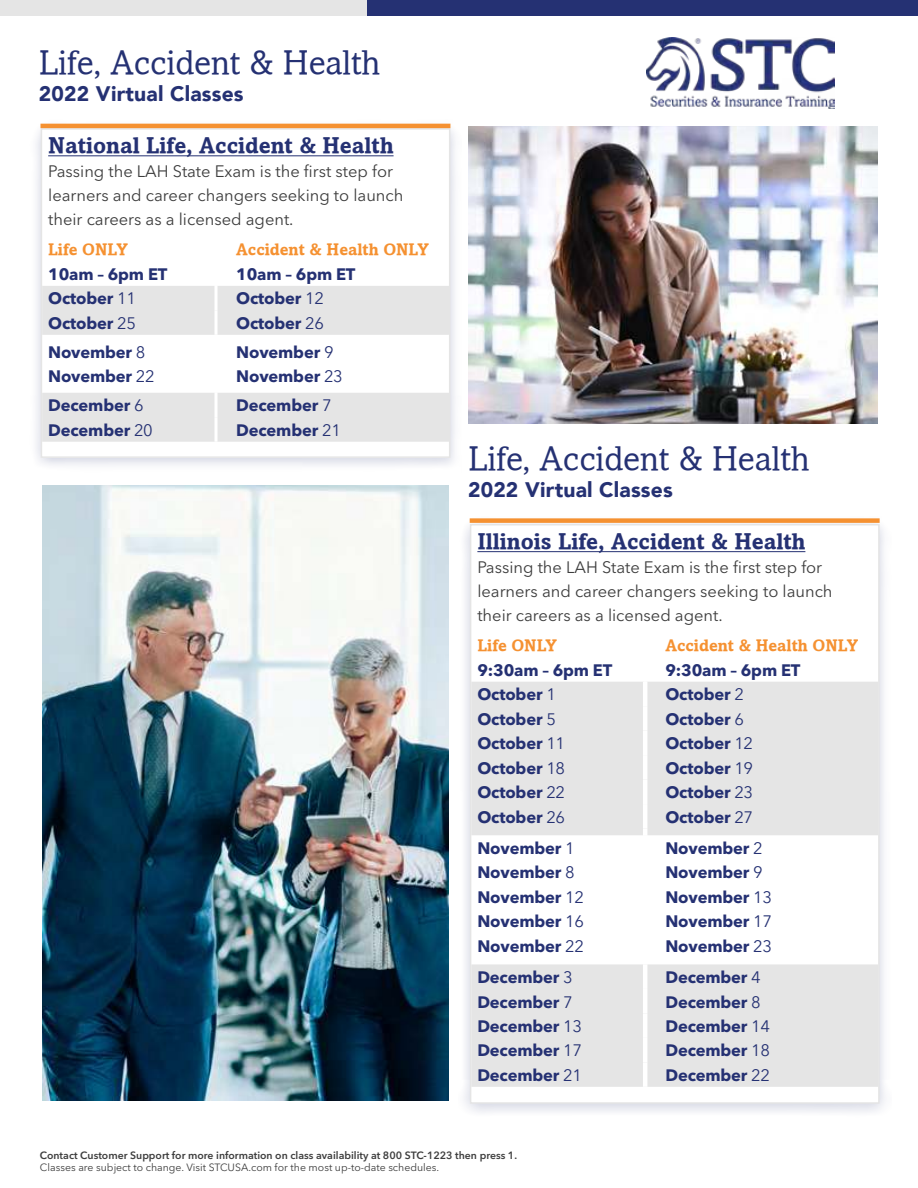
<style>
.page{position:relative;width:918px;height:1188px;background:#fff}
.page>*{position:absolute;margin:0;border:0;box-sizing:border-box;transform-origin:0 0}
.t1{font:34.5px "Amasis";color:#253173}
.t2{font:700 22.5px "Amasis";color:#253173}
.t3{font:900 21px "Avenir";letter-spacing:.01em;color:#253173}
.t4{font:700 16.5px "Avenir Next LT Pro";letter-spacing:-.01em;color:#253173}
.t5{font:16.5px/24px "Avenir Next LT Pro";color:#3d3d3d}
.t6{font:700 16.5px "Amasis";color:#f59131}
.t7{font:600 10.5px "Avenir Next LT Pro";color:#3d3d3d}
.t8{font:10.5px "Avenir Next LT Pro";color:#3d3d3d}
.s1{font-weight:400}
</style>
<div class="page">
<div style="left:0;top:0;width:367px;height:15px;background:#e5e5e5"></div>
<div style="left:367px;top:0;width:551px;height:15px;background:#253173"></div>
<img style="left:468px;top:126px;width:410px;height:297px">
<div style="left:29px;top:120px;width:433px;height:353px;background:#253173;opacity:.22"></div>
<div style="left:41px;top:129px;width:409px;height:328px;background:#fff"></div>
<svg style="left:44px;top:286px;width:403px;height:156px;fill:#e5e5e5"></svg>
<hr style="left:215px;top:286px;width:3px;height:24px;background:#fff">
<hr style="left:215px;top:310px;width:3px;height:25px;background:#fff">
<svg style="left:215px;top:335px;width:3px;height:4px"></svg>
<hr style="left:215px;top:339px;width:3px;height:25px;background:#fff">
<hr style="left:215px;top:364px;width:3px;height:24px;background:#fff">
<svg style="left:215px;top:388px;width:3px;height:5px"></svg>
<hr style="left:215px;top:393px;width:3px;height:24px;background:#fff">
<hr style="left:215px;top:417px;width:3px;height:25px;background:#fff">
<hr style="left:48px;top:155px;width:346px;height:1px;background:#253173">
<div style="left:41px;top:128px;width:409px;height:330px;border:2px solid #e5e5e5"></div>
<div style="left:458px;top:516px;width:433px;height:603px;background:#253173;opacity:.22"></div>
<div style="left:471px;top:525px;width:408px;height:578px;background:#fff"></div>
<svg style="left:473px;top:682px;width:404px;height:405px;fill:#e5e5e5"></svg>
<hr style="left:643px;top:682px;width:4px;height:24px;background:#fff">
<hr style="left:643px;top:706px;width:4px;height:25px;background:#fff">
<hr style="left:643px;top:731px;width:4px;height:24px;background:#fff">
<hr style="left:643px;top:755px;width:4px;height:25px;background:#fff">
<hr style="left:643px;top:780px;width:4px;height:24px;background:#fff">
<hr style="left:643px;top:804px;width:4px;height:25px;background:#fff">
<svg style="left:643px;top:829px;width:4px;height:6px"></svg>
<hr style="left:643px;top:835px;width:4px;height:25px;background:#fff">
<hr style="left:643px;top:860px;width:4px;height:24px;background:#fff">
<hr style="left:643px;top:884px;width:4px;height:25px;background:#fff">
<hr style="left:643px;top:909px;width:4px;height:24px;background:#fff">
<hr style="left:643px;top:933px;width:4px;height:25px;background:#fff">
<svg style="left:643px;top:958px;width:4px;height:6px"></svg>
<hr style="left:643px;top:964px;width:4px;height:25px;background:#fff">
<hr style="left:643px;top:989px;width:4px;height:24px;background:#fff">
<hr style="left:643px;top:1013px;width:4px;height:25px;background:#fff">
<hr style="left:643px;top:1038px;width:4px;height:24px;background:#fff">
<hr style="left:643px;top:1062px;width:4px;height:25px;background:#fff">
<hr style="left:477px;top:551px;width:328px;height:1px;background:#253173">
<div style="left:470px;top:524px;width:410px;height:580px;border:2px solid #e5e5e5"></div>
<hr style="left:41px;top:124px;width:409px;height:4px;background:#f59131">
<div style="left:470px;top:518px;width:410px;height:5px;background:#f59131"></div>
<img style="left:647px;top:37px;width:187px;height:72px">
<img style="left:42px;top:485px;width:407px;height:616px">
<h1 class="t1" style="left:39px;top:48px;width:343px">Life, Accident &amp; Health</h1>
<p class="t3" style="left:39px;top:81px;width:206px">2022 Virtual Classes</p>
<h2 class="t2" style="left:48px;top:136px;width:347px">National Life, Accident &amp; Health</h2>
<p class="t5" style="left:48px;top:160px;width:357px">Passing the LAH State Exam is the first step for learners and career changers seeking to launch their careers as a licensed agent.</p>
<p class="t6" style="left:48px;top:243px;width:81px">Life ONLY</p>
<p class="t6" style="left:236px;top:243px;width:194px">Accident &amp; Health ONLY</p>
<p class="t4" style="left:48px;top:267px;width:121px">10am – 6pm ET</p>
<p class="t4" style="left:236px;top:267px;width:121px">10am – 6pm ET</p>
<p class="t4" style="left:48px;top:292px;width:89px">October <span class="s1">11</span></p>
<p class="t4" style="left:236px;top:292px;width:89px">October <span class="s1">12</span></p>
<p class="t4" style="left:48px;top:316px;width:89px">October <span class="s1">25</span></p>
<p class="t4" style="left:236px;top:316px;width:89px">October <span class="s1">26</span></p>
<p class="t4" style="left:48px;top:345px;width:99px">November <span class="s1">8</span></p>
<p class="t4" style="left:236px;top:345px;width:99px">November <span class="s1">9</span></p>
<p class="t4" style="left:48px;top:370px;width:108px">November <span class="s1">22</span></p>
<p class="t4" style="left:236px;top:370px;width:108px">November <span class="s1">23</span></p>
<p class="t4" style="left:48px;top:399px;width:97px">December <span class="s1">6</span></p>
<p class="t4" style="left:236px;top:399px;width:97px">December <span class="s1">7</span></p>
<p class="t4" style="left:48px;top:423px;width:106px">December <span class="s1">20</span></p>
<p class="t4" style="left:236px;top:423px;width:106px">December <span class="s1">21</span></p>
<h1 class="t1" style="left:468px;top:444px;width:343px">Life, Accident &amp; Health</h1>
<p class="t3" style="left:468px;top:477px;width:206px">2022 Virtual Classes</p>
<h2 class="t2" style="left:477px;top:532px;width:330px">Illinois Life, Accident &amp; Health</h2>
<p class="t5" style="left:477px;top:556px;width:357px">Passing the LAH State Exam is the first step for learners and career changers seeking to launch their careers as a licensed agent.</p>
<p class="t6" style="left:477px;top:639px;width:81px">Life ONLY</p>
<p class="t6" style="left:665px;top:639px;width:194px">Accident &amp; Health ONLY</p>
<p class="t4" style="left:477px;top:663px;width:137px">9:30am – 6pm ET</p>
<p class="t4" style="left:665px;top:663px;width:137px">9:30am – 6pm ET</p>
<p class="t4" style="left:477px;top:688px;width:80px">October <span class="s1">1</span></p>
<p class="t4" style="left:665px;top:688px;width:80px">October <span class="s1">2</span></p>
<p class="t4" style="left:477px;top:712px;width:80px">October <span class="s1">5</span></p>
<p class="t4" style="left:665px;top:712px;width:80px">October <span class="s1">6</span></p>
<p class="t4" style="left:477px;top:737px;width:89px">October <span class="s1">11</span></p>
<p class="t4" style="left:665px;top:737px;width:89px">October <span class="s1">12</span></p>
<p class="t4" style="left:477px;top:761px;width:89px">October <span class="s1">18</span></p>
<p class="t4" style="left:665px;top:761px;width:89px">October <span class="s1">19</span></p>
<p class="t4" style="left:477px;top:786px;width:89px">October <span class="s1">22</span></p>
<p class="t4" style="left:665px;top:786px;width:89px">October <span class="s1">23</span></p>
<p class="t4" style="left:477px;top:810px;width:89px">October <span class="s1">26</span></p>
<p class="t4" style="left:665px;top:810px;width:89px">October <span class="s1">27</span></p>
<p class="t4" style="left:477px;top:841px;width:99px">November <span class="s1">1</span></p>
<p class="t4" style="left:665px;top:841px;width:99px">November <span class="s1">2</span></p>
<p class="t4" style="left:477px;top:866px;width:99px">November <span class="s1">8</span></p>
<p class="t4" style="left:665px;top:866px;width:99px">November <span class="s1">9</span></p>
<p class="t4" style="left:477px;top:890px;width:108px">November <span class="s1">12</span></p>
<p class="t4" style="left:665px;top:890px;width:108px">November <span class="s1">13</span></p>
<p class="t4" style="left:477px;top:915px;width:108px">November <span class="s1">16</span></p>
<p class="t4" style="left:665px;top:915px;width:108px">November <span class="s1">17</span></p>
<p class="t4" style="left:477px;top:939px;width:108px">November <span class="s1">22</span></p>
<p class="t4" style="left:665px;top:939px;width:108px">November <span class="s1">23</span></p>
<p class="t4" style="left:477px;top:970px;width:97px">December <span class="s1">3</span></p>
<p class="t4" style="left:665px;top:970px;width:97px">December <span class="s1">4</span></p>
<p class="t4" style="left:477px;top:995px;width:97px">December <span class="s1">7</span></p>
<p class="t4" style="left:665px;top:995px;width:97px">December <span class="s1">8</span></p>
<p class="t4" style="left:477px;top:1019px;width:106px">December <span class="s1">13</span></p>
<p class="t4" style="left:665px;top:1019px;width:106px">December <span class="s1">14</span></p>
<p class="t4" style="left:477px;top:1044px;width:106px">December <span class="s1">17</span></p>
<p class="t4" style="left:665px;top:1044px;width:106px">December <span class="s1">18</span></p>
<p class="t4" style="left:477px;top:1068px;width:106px">December <span class="s1">21</span></p>
<p class="t4" style="left:665px;top:1068px;width:106px">December <span class="s1">22</span></p>
<p class="t7" style="left:40px;top:1151px;width:479px">Contact Customer Support for more information on class availability at 800 STC-1223 then press 1.</p>
<p class="t8" style="left:40px;top:1163px;width:401px">Classes are subject to change. Visit STCUSA.com for the most up-to-date schedules.</p>
</div>
